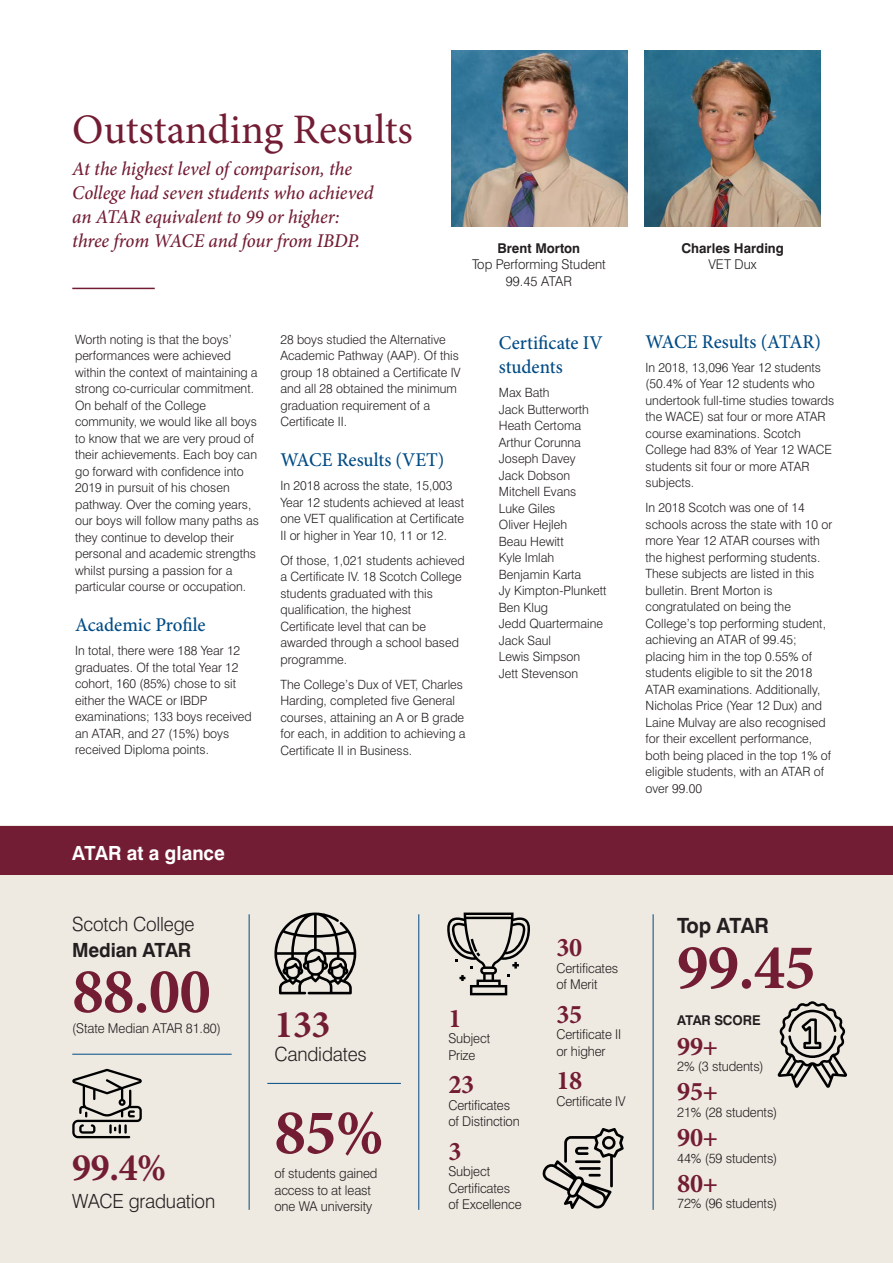
<style>
.page{position:relative;width:893px;height:1263px;background:#fff}
.page>*{position:absolute;margin:0;border:0;box-sizing:border-box;transform-origin:0 0}
.t1{font:700 64.5px "Minion Pro";letter-spacing:-.01em;color:#731d34}
.t2{font:42px "Minion Pro";color:#731d34}
.t3{font:700 39.15px "Minion Pro";color:#731d34}
.t4{font:700 27px "Minion Pro";letter-spacing:-.01em;color:#731d34}
.t5{font:700 21px "Swiss 721 BT";letter-spacing:-.045em;color:#231f20}
.t6{font:italic 500 19.5px/24px "Minion Pro";letter-spacing:-.005em;color:#731d34}
.t7{font:500 19.5px/24px "Minion Pro";color:#004b85}
.t8{font:300 19.5px "Swiss 721 BT";letter-spacing:-.01em;color:#231f20}
.t9{font:700 19.5px "Swiss 721 BT";color:#fff}
.t10{font:700 19.5px "Swiss 721 BT";letter-spacing:-.01em;color:#231f20}
.t11{font:300 13.5px/16.5px "Swiss 721 BT";letter-spacing:-.01em;color:#231f20}
.t12{font:700 13.5px "Swiss 721 BT";color:#231f20}
.t13{font:300 12.75px/16.5px "Swiss 721 BT";color:#231f20}
</style>
<div class="page">
<div style="left:0;top:826px;width:893px;height:437px;background:#eeeae1"></div>
<hr style="left:249px;top:914px;width:1px;height:296px;background:#004b85">
<hr style="left:653px;top:914px;width:1px;height:296px;background:#004b85">
<hr style="left:419px;top:914px;width:1px;height:296px;background:#004b85">
<div style="left:0;top:826px;width:893px;height:48px;background:#731d34"></div>
<svg style="left:72px;top:1069px;width:70px;height:69px"></svg>
<svg style="left:274px;top:912px;width:82px;height:82px"></svg>
<svg style="left:543px;top:1128px;width:81px;height:81px"></svg>
<svg style="left:447px;top:912px;width:83px;height:83px"></svg>
<svg style="left:778px;top:1001px;width:69px;height:87px"></svg>
<hr style="left:72px;top:1054px;width:160px;height:1px;background:#004b85">
<hr style="left:267px;top:1083px;width:134px;height:1px;background:#004b85">
<img style="left:644px;top:50px;width:177px;height:176px">
<img style="left:452px;top:50px;width:176px;height:176px">
<hr style="left:72px;top:288px;width:83px;height:1px;background:#731d34">
<h2 class="t2" style="left:72px;top:101px;width:342px">Outstanding Results</h2>
<h3 class="t6" style="left:72px;top:157px;width:303px">At the highest level of comparison, the College had seven students who achieved an ATAR equivalent to 99 or higher: three from WACE and four from IBDP.</h3>
<p class="t12" style="left:498px;top:240px;width:84px">Brent Morton</p>
<p class="t11" style="left:472px;top:256px;width:135px;text-align:center">Top Performing Student<br>99.45 ATAR</p>
<p class="t13" style="left:75px;top:331px;width:185px">Worth noting is that the boys’ performances were achieved within the context of maintaining a strong co-curricular commitment.<br>On behalf of the College community, we would like all boys to know that we are very proud of their achievements. Each boy can go forward with confidence into<br>2019 in pursuit of his chosen pathway. Over the coming years, our boys will follow many paths as they continue to develop their personal and academic strengths whilst pursing a passion for a particular course or occupation.</p>
<h3 class="t7" style="left:75px;top:613px;width:132px">Academic Profile</h3>
<p class="t13" style="left:75px;top:642px;width:178px">In total, there were 188 Year 12 graduates. Of the total Year 12 cohort, 160 (85%) chose to sit either the WACE or IBDP examinations; 133 boys received an ATAR, and 27 (15%) boys received Diploma points.</p>
<p class="t13" style="left:280px;top:331px;width:182px">28 boys studied the Alternative<br>Academic Pathway (AAP). Of this group 18 obtained a Certificate IV and all 28 obtained the minimum graduation requirement of a<br>Certificate II.</p>
<h3 class="t7" style="left:280px;top:448px;width:166px">WACE Results (VET)</h3>
<p class="t13" style="left:280px;top:477px;width:185px">In 2018 across the state, 15,003<br>Year 12 students achieved at least one VET qualification at Certificate II or higher in Year 10, 11 or 12.</p>
<p class="t13" style="left:280px;top:552px;width:186px">Of those, 1,021 students achieved a Certificate IV. 18 Scotch College students graduated with this qualification, the highest<br>Certificate level that can be awarded through a school based programme.</p>
<p class="t13" style="left:280px;top:676px;width:187px">The College’s Dux of VET, Charles<br>Harding, completed five General courses, attaining an A or B grade for each, in addition to achieving a<br>Certificate II in Business.</p>
<h3 class="t7" style="left:499px;top:331px;width:105px">Certificate IV students</h3>
<p class="t13" style="left:499px;top:384px;width:109px">Max Bath<br>Jack Butterworth<br>Heath Certoma<br>Arthur Corunna<br>Joseph Davey<br>Jack Dobson<br>Mitchell Evans<br>Luke Giles<br>Oliver Hejleh<br>Beau Hewitt<br>Kyle Imlah<br>Benjamin Karta<br>Jy Kimpton-Plunkett<br>Ben Klug<br>Jedd Quartermaine<br>Jack Saul<br>Lewis Simpson<br>Jett Stevenson</p>
<p class="t12" style="left:681px;top:240px;width:104px">Charles Harding</p>
<p class="t11" style="left:708px;top:256px;width:50px">VET Dux</p>
<h3 class="t7" style="left:646px;top:330px;width:177px">WACE Results (ATAR)</h3>
<p class="t13" style="left:646px;top:359px;width:190px">In 2018, 13,096 Year 12 students (50.4% of Year 12 students who undertook full-time studies towards the WACE) sat four or more ATAR course examinations. Scotch<br>College had 83% of Year 12 WACE students sit four or more ATAR subjects.</p>
<p class="t13" style="left:646px;top:499px;width:188px">In 2018 Scotch was one of 14 schools across the state with 10 or more Year 12 ATAR courses with the highest performing students.<br>These subjects are listed in this bulletin. Brent Morton is congratulated on being the<br>College’s top performing student, achieving an ATAR of 99.45; placing him in the top 0.55% of students eligible to sit the 2018<br>ATAR examinations. Additionally,<br>Nicholas Price (Year 12 Dux) and<br>Laine Mulvay are also recognised for their excellent performance, both being placed in the top 1% of eligible students, with an ATAR of over 99.00</p>
<h3 class="t9" style="left:72px;top:841px;width:154px">ATAR at a glance</h3>
<h3 class="t8" style="left:72px;top:912px;width:124px">Scotch College</h3>
<h3 class="t10" style="left:72px;top:938px;width:121px">Median ATAR</h3>
<h1 class="t1" style="left:72px;top:946px;width:140px">88.00</h1>
<p class="t11" style="left:72px;top:1020px;width:150px">(State Median ATAR 81.80)</p>
<h3 class="t3" style="left:72px;top:1140px;width:96px">99.4%</h3>
<h3 class="t8" style="left:72px;top:1189px;width:144px">WACE graduation</h3>
<h3 class="t3" style="left:274px;top:997px;width:58px">133</h3>
<h3 class="t8" style="left:274px;top:1042px;width:94px">Candidates</h3>
<h1 class="t1" style="left:274px;top:1087px;width:111px">85%</h1>
<p class="t11" style="left:274px;top:1165px;width:105px">of students gained access to at least one WA university</p>
<h3 class="t4" style="left:448px;top:999px;width:15px">1</h3>
<p class="t11" style="left:448px;top:1030px;width:43px">Subject<br>Prize</p>
<h3 class="t4" style="left:448px;top:1065px;width:27px">23</h3>
<p class="t11" style="left:448px;top:1096px;width:73px">Certificates of Distinction</p>
<h3 class="t4" style="left:448px;top:1132px;width:15px">3</h3>
<p class="t11" style="left:448px;top:1163px;width:75px">Subject<br>Certificates of Excellence</p>
<h3 class="t4" style="left:556px;top:928px;width:27px">30</h3>
<p class="t11" style="left:556px;top:959px;width:63px">Certificates of Merit</p>
<h3 class="t4" style="left:556px;top:995px;width:27px">35</h3>
<p class="t11" style="left:556px;top:1026px;width:66px">Certificate II or higher</p>
<h3 class="t4" style="left:556px;top:1061px;width:27px">18</h3>
<p class="t11" style="left:556px;top:1092px;width:71px">Certificate IV</p>
<h3 class="t5" style="left:677px;top:912px;width:93px">Top ATAR</h3>
<h1 class="t1" style="left:677px;top:922px;width:140px">99.45</h1>
<p class="t12" style="left:677px;top:1012px;width:85px">ATAR SCORE</p>
<h3 class="t4" style="left:677px;top:1027px;width:42px">99+</h3>
<p class="t11" style="left:677px;top:1058px;width:88px">2% (3 students)</p>
<h3 class="t4" style="left:677px;top:1073px;width:42px">95+</h3>
<p class="t11" style="left:677px;top:1104px;width:102px">21% (28 students)</p>
<h3 class="t4" style="left:677px;top:1118px;width:42px">90+</h3>
<p class="t11" style="left:677px;top:1149px;width:102px">44% (59 students)</p>
<h3 class="t4" style="left:677px;top:1164px;width:42px">80+</h3>
<p class="t11" style="left:677px;top:1195px;width:102px">72% (96 students)</p>
</div>
